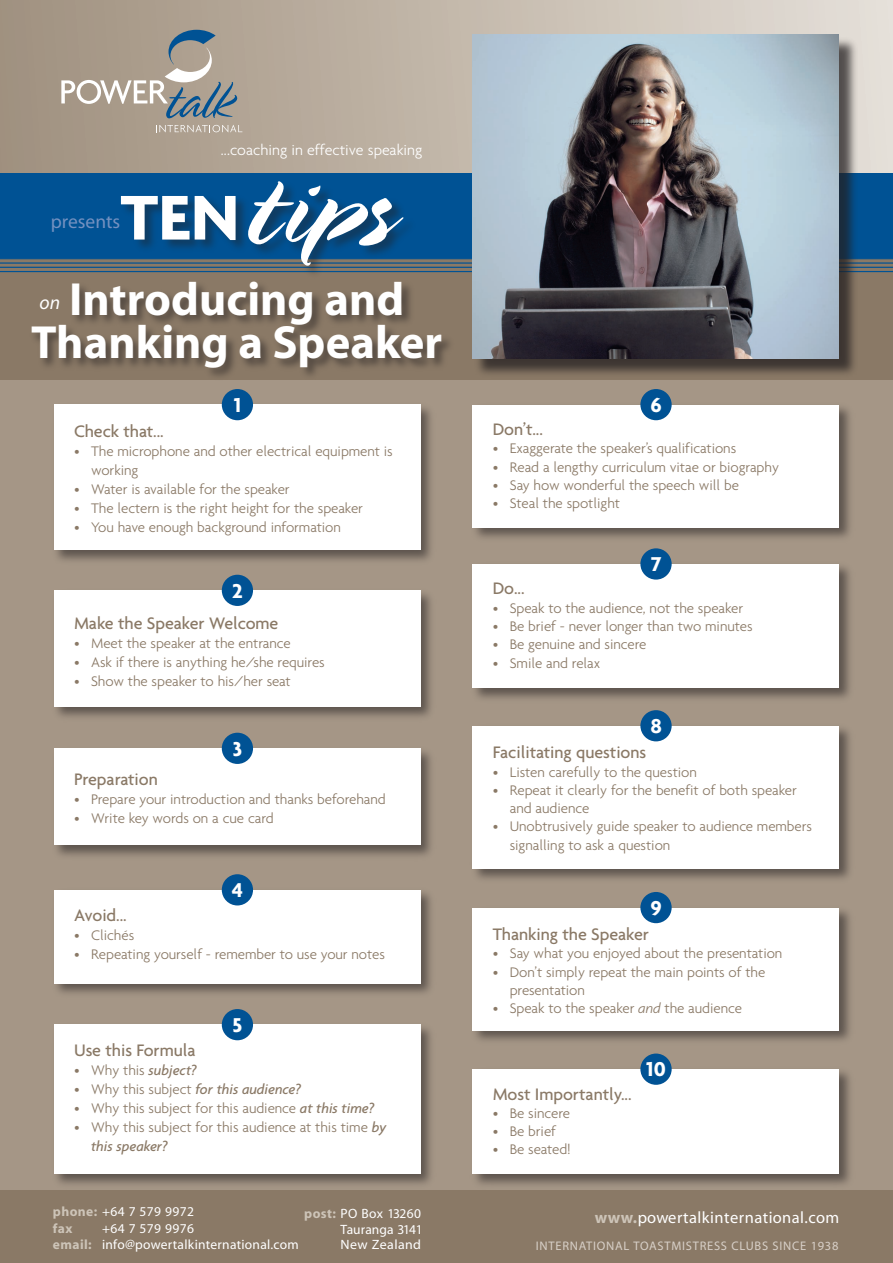
<style>
.page{position:relative;width:893px;height:1263px;background:#fff}
.page>*{position:absolute;margin:0;border:0;box-sizing:border-box;transform-origin:0 0}
.t1{font:118.05px "Spring";color:#fff}
.t2{font:700 46.65px/43.5px "Myriad";color:#fff;text-align:center}
.t3{font:700 21.6px "Agenda";color:#fff}
.t4{font:19.5px "Myriad";color:#7491c0}
.t5{font:italic 19.5px "Myriad";color:#fff}
.t6{font:500 18px "Agenda";letter-spacing:-.005em;color:#8a7966}
.t7{font:16.5px "Myriad";letter-spacing:.03em;color:#fff}
.t8{font:300 15.9px "Agenda";color:#fff}
.t9{font:300 15px/18.3px "Agenda";letter-spacing:-.005em;color:#8a7966}
.t10{font:italic 500 15px "Agenda";letter-spacing:-.005em;color:#8a7966}
.t11{font:13.5px/15.8px "Myriad";letter-spacing:.02em;color:#fff}
.t12{font:700 13.5px/16.5px "Myriad";letter-spacing:.03em;color:#cdc4b8}
.t13{font:12.45px "Myriad";letter-spacing:.06em;color:#d8d0c8}
.s1{font-family:"Agenda";font-weight:700;font-size:68.25px}
.s2{font-weight:500;font-style:italic}
.s3{font-weight:300;font-style:normal}
.s4{font-style:italic}
.s5{font-weight:400;color:#fff}
.s6{font-weight:700;color:#cdc4b8}
</style>
<div class="page">
<div style="left:0;top:249px;width:893px;height:1009px;background:#a59686"></div>
<div style="left:0;top:255px;width:893px;height:124px;background:#8a7966"></div>
<div style="left:0;top:0;width:893px;height:237px;background:linear-gradient(to right,#a0907d,#e3dfd9)"></div>
<div style="left:0;top:174px;width:893px;height:84px;background:#005294"></div>
<svg style="left:61px;top:30px;width:181px;height:102px;background:#a7a096"></svg>
<hr style="left:0;top:262px;width:893px;height:2px;background:#005294">
<hr style="left:0;top:267px;width:893px;height:1px;background:#005294">
<hr style="left:0;top:271px;width:893px;height:1px;background:#005294">
<hr style="left:0;top:258px;width:893px;height:1px;background:#005294">
<div style="left:119px;top:181px;width:298px;height:99px;background:#231f20;opacity:.45"></div>
<div style="left:473px;top:36px;width:385px;height:344px;background:#231f20;opacity:.75"></div>
<img style="left:472px;top:35px;width:367px;height:324px">
<div style="left:29px;top:279px;width:426px;height:103px;background:#231f20;opacity:.55"></div>
<div style="left:50px;top:401px;width:387px;height:165px;background:#231f20;opacity:.55"></div>
<div style="left:54px;top:405px;width:366px;height:145px;background:#fff"></div>
<div style="left:222px;top:389px;width:31px;height:31px;background:#005294;border-radius:50%"></div>
<div style="left:50px;top:587px;width:387px;height:136px;background:#231f20;opacity:.55"></div>
<div style="left:54px;top:590px;width:366px;height:116px;background:#fff"></div>
<div style="left:222px;top:575px;width:31px;height:31px;background:#005294;border-radius:50%"></div>
<div style="left:50px;top:745px;width:387px;height:117px;background:#231f20;opacity:.55"></div>
<div style="left:54px;top:748px;width:366px;height:97px;background:#fff"></div>
<div style="left:222px;top:733px;width:31px;height:31px;background:#005294;border-radius:50%"></div>
<div style="left:50px;top:887px;width:387px;height:112px;background:#231f20;opacity:.55"></div>
<div style="left:54px;top:890px;width:366px;height:93px;background:#fff"></div>
<div style="left:222px;top:874px;width:31px;height:31px;background:#005294;border-radius:50%"></div>
<div style="left:50px;top:1021px;width:387px;height:169px;background:#231f20;opacity:.55"></div>
<div style="left:54px;top:1025px;width:366px;height:149px;background:#fff"></div>
<div style="left:222px;top:1009px;width:31px;height:31px;background:#005294;border-radius:50%"></div>
<div style="left:469px;top:401px;width:386px;height:142px;background:#231f20;opacity:.55"></div>
<div style="left:473px;top:405px;width:366px;height:122px;background:#fff"></div>
<div style="left:640px;top:389px;width:32px;height:31px;background:#005294;border-radius:50%"></div>
<div style="left:469px;top:561px;width:386px;height:142px;background:#231f20;opacity:.55"></div>
<div style="left:473px;top:564px;width:366px;height:124px;background:#fff"></div>
<div style="left:640px;top:548px;width:32px;height:32px;background:#005294;border-radius:50%"></div>
<div style="left:469px;top:722px;width:386px;height:162px;background:#231f20;opacity:.55"></div>
<div style="left:473px;top:726px;width:366px;height:142px;background:#fff"></div>
<div style="left:640px;top:710px;width:32px;height:31px;background:#005294;border-radius:50%"></div>
<div style="left:469px;top:904px;width:386px;height:143px;background:#231f20;opacity:.55"></div>
<div style="left:473px;top:908px;width:366px;height:122px;background:#fff"></div>
<div style="left:640px;top:892px;width:32px;height:31px;background:#005294;border-radius:50%"></div>
<div style="left:469px;top:1066px;width:386px;height:123px;background:#231f20;opacity:.55"></div>
<div style="left:473px;top:1069px;width:366px;height:105px;background:#fff"></div>
<div style="left:640px;top:1053px;width:32px;height:32px;background:#005294;border-radius:50%"></div>
<div style="left:0;top:1190px;width:893px;height:73px;background:#8a7966"></div>
<p class="t8" style="left:221px;top:141px;width:203px">...coaching in effective speaking</p>
<h1 class="t1" style="left:120px;top:136px;width:275px"><span class="s1">TEN</span>tips</h1>
<h3 class="t4" style="left:51px;top:212px;width:71px">presents</h3>
<h2 class="t2" style="left:31px;top:279px;width:412px">Introducing and<br>Thanking a Speaker</h2>
<h3 class="t5" style="left:40px;top:293px;width:22px">on</h3>
<h3 class="t3" style="left:234px;top:392px;width:9px">1</h3>
<p class="t6" style="left:74px;top:420px;width:91px">Check that...</p>
<p class="t9" style="left:91px;top:441px;width:303px;line-height:18.9px;text-indent:-17px">• The microphone and other electrical equipment is working</p>
<p class="t9" style="left:74px;top:480px;width:217px">• Water is available for the speaker</p>
<p class="t9" style="left:74px;top:498px;width:290px">• The lectern is the right height for the speaker</p>
<p class="t9" style="left:74px;top:517px;width:268px">• You have enough background information</p>
<h3 class="t3" style="left:232px;top:577px;width:12px">2</h3>
<p class="t6" style="left:74px;top:612px;width:206px">Make the Speaker Welcome</p>
<p class="t9" style="left:74px;top:633px;width:218px">• Meet the speaker at the entrance</p>
<p class="t9" style="left:74px;top:652px;width:252px">• Ask if there is anything he/she requires</p>
<p class="t9" style="left:74px;top:671px;width:218px">• Show the speaker to his/her seat</p>
<h3 class="t3" style="left:233px;top:735px;width:11px">3</h3>
<p class="t6" style="left:74px;top:768px;width:85px">Preparation</p>
<p class="t9" style="left:74px;top:789px;width:313px">• Prepare your introduction and thanks beforehand</p>
<p class="t9" style="left:74px;top:808px;width:201px">• Write key words on a cue card</p>
<h3 class="t3" style="left:232px;top:877px;width:13px">4</h3>
<p class="t6" style="left:74px;top:905px;width:54px">Avoid...</p>
<p class="t9" style="left:74px;top:926px;width:62px">• Clichés</p>
<p class="t9" style="left:74px;top:945px;width:312px">• Repeating yourself - remember to use your notes</p>
<h3 class="t3" style="left:233px;top:1012px;width:11px">5</h3>
<p class="t6" style="left:74px;top:1039px;width:123px">Use this Formula</p>
<p class="t9" style="left:74px;top:1061px;width:124px">• Why this <span class="s2">subject?</span></p>
<p class="t10" style="left:74px;top:1080px;width:228px"><span class="s3">• Why this subject</span> for this audience?</p>
<p class="t9" style="left:74px;top:1099px;width:302px">• Why this subject for this audience <span class="s2">at this time?</span></p>
<p class="t9" style="left:91px;top:1117px;width:297px;line-height:18.9px;text-indent:-17px">• Why this subject for this audience at this time <span class="s2">by this speaker?</span></p>
<h3 class="t3" style="left:650px;top:392px;width:13px">6</h3>
<p class="t6" style="left:493px;top:418px;width:52px">Don’t...</p>
<p class="t9" style="left:493px;top:439px;width:245px">• Exaggerate the speaker’s qualifications</p>
<p class="t9" style="left:493px;top:457px;width:288px">• Read a lengthy curriculum vitae or biography</p>
<p class="t9" style="left:493px;top:476px;width:248px">• Say how wonderful the speech will be</p>
<p class="t9" style="left:493px;top:494px;width:129px">• Steal the spotlight</p>
<h3 class="t3" style="left:651px;top:551px;width:12px">7</h3>
<p class="t6" style="left:493px;top:577px;width:33px">Do...</p>
<p class="t9" style="left:493px;top:598px;width:252px">• Speak to the audience, not the speaker</p>
<p class="t9" style="left:493px;top:617px;width:261px">• Be brief - never longer than two minutes</p>
<p class="t9" style="left:493px;top:635px;width:155px">• Be genuine and sincere</p>
<p class="t9" style="left:493px;top:653px;width:109px">• Smile and relax</p>
<h3 class="t3" style="left:650px;top:713px;width:13px">8</h3>
<p class="t6" style="left:493px;top:741px;width:155px">Facilitating questions</p>
<p class="t9" style="left:493px;top:762px;width:206px">• Listen carefully to the question</p>
<p class="t9" style="left:510px;top:781px;width:289px;text-indent:-17px">• Repeat it clearly for the benefit of both speaker and audience</p>
<p class="t9" style="left:510px;top:817px;width:304px;text-indent:-17px">• Unobtrusively guide speaker to audience members signalling to ask a question</p>
<h3 class="t3" style="left:650px;top:895px;width:13px">9</h3>
<p class="t6" style="left:493px;top:923px;width:158px">Thanking the Speaker</p>
<p class="t9" style="left:493px;top:944px;width:291px">• Say what you enjoyed about the presentation</p>
<p class="t9" style="left:510px;top:962px;width:257px;text-indent:-17px">• Don’t simply repeat the main points of the presentation</p>
<p class="t9" style="left:493px;top:999px;width:251px">• Speak to the speaker <span class="s4">and</span> the audience</p>
<p class="t6" style="left:493px;top:1083px;width:140px">Most Importantly...</p>
<p class="t9" style="left:493px;top:1103px;width:79px">• Be sincere</p>
<p class="t9" style="left:493px;top:1122px;width:65px">• Be brief</p>
<p class="t9" style="left:493px;top:1140px;width:80px">• Be seated!</p>
<h3 class="t3" style="left:646px;top:1056px;width:21px">10</h3>
<p class="t12" style="left:53px;top:1204px;width:143px">phone: <span class="s5">+64 7 579 9972 </span>fax<br>email:</p>
<p class="t11" style="left:341px;top:1206px;width:83px;text-align:justify;text-indent:-36px"><span class="s6">post:</span> PO Box 13260<br>Tauranga 3141<br>New Zealand</p>
<p class="t7" style="left:595px;top:1209px;width:246px"><span class="s6">www.</span>powertalkinternational.com</p>
<p class="t11" style="left:102px;top:1220px;width:198px;line-height:16.5px">+64 7 579 9976 info@powertalkinternational.com</p>
<p class="t13" style="left:536px;top:1239px;width:304px">INTERNATIONAL TOASTMISTRESS CLUBS SINCE 1938</p>
</div>
